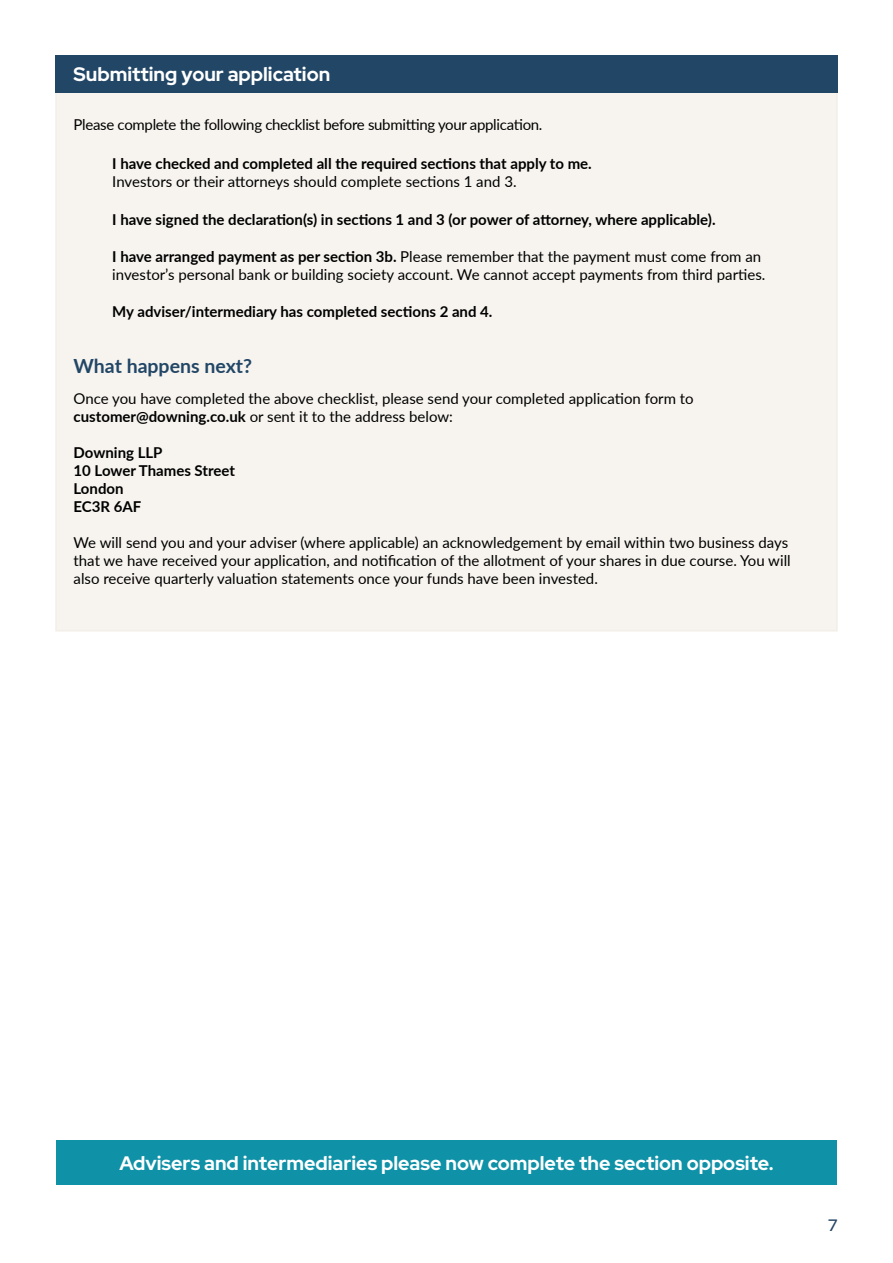
<style>
.page{position:relative;width:893px;height:1263px;background:#fff}
.page>*{position:absolute;margin:0;border:0;box-sizing:border-box;transform-origin:0 0}
.t1{font:300 19.5px "Red Hat Display";color:#fff}
.t2{font:700 19.5px "Lato";color:#224666}
.t3{font:300 16.5px "Red Hat Display";color:#254364}
.t4{font:15px/18px "Lato";color:#000}
.t5{font:700 15px/18px "Lato";color:#000}
.t6{font:15px "Lato";letter-spacing:-.02em;color:#000}
.s1{font-weight:700}
</style>
<div class="page">
<div style="left:55px;top:86px;width:783px;height:545px;background:#f7f4ef"></div>
<div style="left:56px;top:55px;width:782px;height:38px;background:#224666"></div>
<div style="left:56px;top:1141px;width:781px;height:44px;background:#0f91a7"></div>
<h1 class="t1" style="left:74px;top:61px;width:258px">Submitting your application</h1>
<p class="t6" style="left:74px;top:113px;width:470px">Please complete the following checklist before submitting your application.</p>
<p class="t5" style="left:112px;top:154px;width:481px">I have checked and completed all the required sections that apply to me.</p>
<p class="t4" style="left:112px;top:172px;width:406px">Investors or their attorneys should complete sections 1 and 3.</p>
<p class="t5" style="left:112px;top:210px;width:605px">I have signed the declaration(s) in sections 1 and 3 (or power of attorney, where applicable).</p>
<p class="t4" style="left:112px;top:247px;width:655px"><span class="s1">I have arranged payment as per section 3b.</span> Please remember that the payment must come from an investor’s personal bank or building society account. We cannot accept payments from third parties.</p>
<p class="t5" style="left:112px;top:302px;width:382px">My adviser/intermediary has completed sections 2 and 4.</p>
<h1 class="t2" style="left:74px;top:351px;width:180px">What happens next?</h1>
<p class="t4" style="left:74px;top:389px;width:622px">Once you have completed the above checklist, please send your completed application form to <span class="s1">customer@downing.co.uk</span> or sent it to the address below:</p>
<p class="t5" style="left:74px;top:443px;width:163px">Downing LLP<br>10 Lower Thames Street<br>London<br>EC3R 6AF</p>
<p class="t4" style="left:74px;top:533px;width:719px">We will send you and your adviser (where applicable) an acknowledgement by email within two business days that we have received your application, and notification of the allotment of your shares in due course. You will also receive quarterly valuation statements once your funds have been invested.</p>
<h1 class="t1" style="left:119px;top:1150px;width:656px">Advisers and intermediaries please now complete the section opposite.</h1>
<p class="t3" style="left:828px;top:1214px;width:11px">7</p>
</div>
